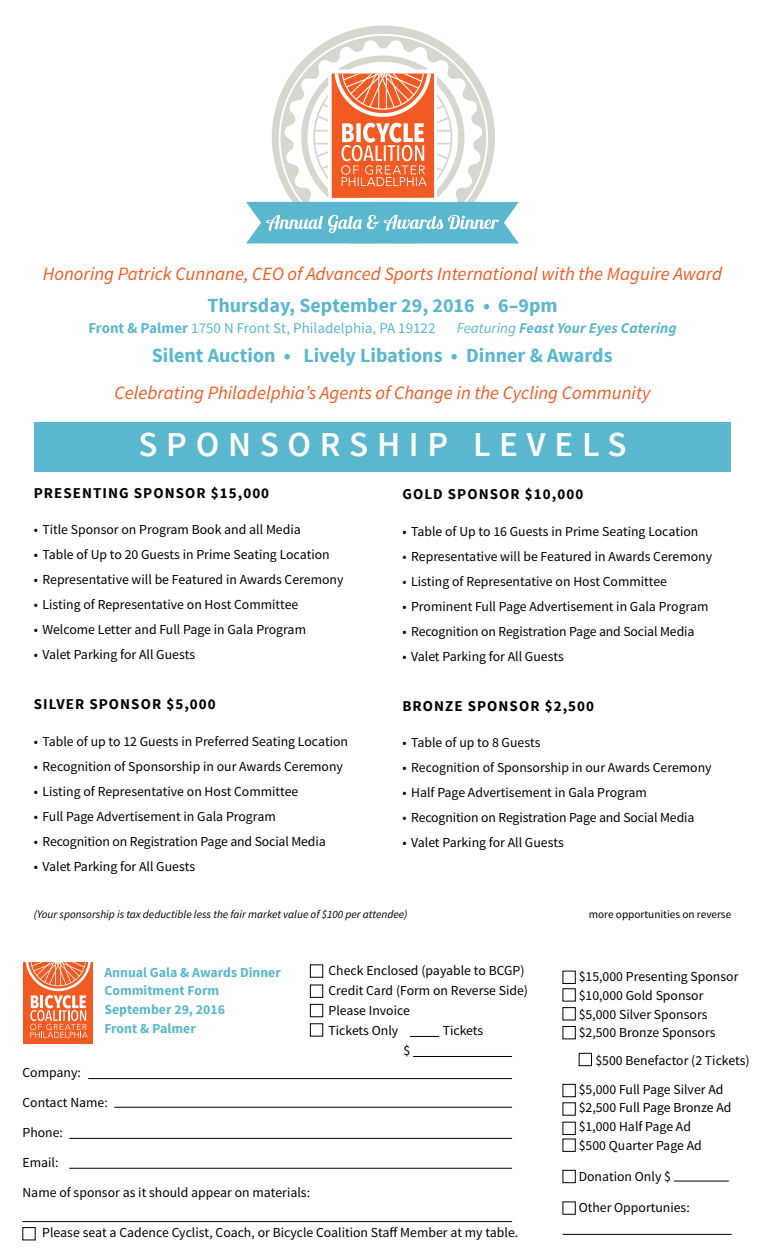
<style>
.page{position:relative;width:765px;height:1260px;background:#fff}
.page>*{position:absolute;margin:0;border:0;box-sizing:border-box;transform-origin:0 0}
.t1{font:600 35px "Source Sans Pro";letter-spacing:.25em;color:#fff}
.t2{font:700 20px "Source Sans Pro";color:#5ab7cd}
.t3{font:italic 18.75px "Source Sans Pro";color:#f15a22}
.t4{font:700 15px "Source Sans Pro";letter-spacing:.07em;color:#000}
.t5{font:15px "Source Sans Pro";color:#5ab7cd}
.t6{font:italic 700 15px "Source Sans Pro";color:#5ab7cd}
.t7{font:13.75px/18.8px "Source Sans Pro";color:#000}
.t8{font:700 13.75px/18.8px "Source Sans Pro";color:#5ab7cd}
.t9{font:italic 11.25px "Source Sans Pro";color:#000}
.t10{font:11.25px "Source Sans Pro";color:#000}
.s1{font-weight:700}
.s2{font-weight:400}
</style>
<div class="page">
<div style="left:34px;top:423px;width:697px;height:49px;background:#5ab7cd"></div>
<svg style="left:308px;top:26px;width:151px;height:29px"></svg>
<svg style="left:246px;top:55px;width:273px;height:189px"></svg>
<div style="left:24px;top:962px;width:69px;height:82px;background:#f15a22"></div>
<svg style="left:25px;top:962px;width:66px;height:76px"></svg>
<hr style="left:88px;top:1078px;width:424px;height:1px;background:#000">
<hr style="left:114px;top:1107px;width:398px;height:1px;background:#000">
<hr style="left:69px;top:1138px;width:443px;height:1px;background:#000">
<hr style="left:69px;top:1168px;width:443px;height:1px;background:#000">
<hr style="left:22px;top:1221px;width:490px;height:1px;background:#000">
<div style="left:310px;top:965px;width:13px;height:13px;border:1px solid #000"></div>
<div style="left:310px;top:985px;width:13px;height:13px;border:1px solid #000"></div>
<div style="left:310px;top:1004px;width:13px;height:13px;border:1px solid #000"></div>
<div style="left:563px;top:971px;width:13px;height:13px;border:1px solid #000"></div>
<div style="left:563px;top:988px;width:13px;height:13px;border:1px solid #000"></div>
<div style="left:563px;top:1007px;width:13px;height:13px;border:1px solid #000"></div>
<div style="left:563px;top:1026px;width:13px;height:13px;border:1px solid #000"></div>
<hr style="left:563px;top:1234px;width:169px;height:1px;background:#000">
<div style="left:563px;top:1084px;width:13px;height:13px;border:1px solid #000"></div>
<div style="left:563px;top:1122px;width:13px;height:13px;border:1px solid #000"></div>
<div style="left:563px;top:1139px;width:13px;height:13px;border:1px solid #000"></div>
<div style="left:563px;top:1170px;width:13px;height:13px;border:1px solid #000"></div>
<div style="left:563px;top:1202px;width:13px;height:13px;border:1px solid #000"></div>
<div style="left:310px;top:1023px;width:13px;height:13px;border:1px solid #000"></div>
<svg style="left:410px;top:1036px;width:29px;height:1px"></svg>
<hr style="left:413px;top:1056px;width:99px;height:1px;background:#000">
<div style="left:22px;top:1227px;width:14px;height:13px;border:1px solid #000"></div>
<div style="left:579px;top:1053px;width:13px;height:13px;border:1px solid #000"></div>
<hr style="left:674px;top:1181px;width:55px;height:1px;background:#000">
<h3 class="t3" style="left:43px;top:263px;width:681px">Honoring Patrick Cunnane, CEO of Advanced Sports International with the Maguire Award</h3>
<h2 class="t2" style="left:207px;top:292px;width:352px">Thursday, September 29, 2016 • 6–9pm</h2>
<p class="t5" style="left:88px;top:319px;width:349px"><span class="s1">Front &amp; Palmer</span> 1750 N Front St, Philadelphia, PA 19122</p>
<p class="t6" style="left:457px;top:318px;width:221px"><span class="s2">Featuring</span> Feast Your Eyes Catering</p>
<h2 class="t2" style="left:152px;top:343px;width:462px">Silent Auction • Lively Libations • Dinner &amp; Awards</h2>
<h3 class="t3" style="left:115px;top:382px;width:537px">Celebrating Philadelphia’s Agents of Change in the Cycling Community</h3>
<h1 class="t1" style="left:138px;top:422px;width:490px">SPONSORSHIP LEVELS</h1>
<p class="t4" style="left:34px;top:483px;width:237px">PRESENTING SPONSOR $15,000</p>
<p class="t7" style="left:34px;top:521px;width:269px">• Title Sponsor on Program Book and all Media</p>
<p class="t7" style="left:34px;top:546px;width:298px">• Table of Up to 20 Guests in Prime Seating Location</p>
<p class="t7" style="left:34px;top:571px;width:311px">• Representative will be Featured in Awards Ceremony</p>
<p class="t7" style="left:34px;top:596px;width:266px">• Listing of Representative on Host Committee</p>
<p class="t7" style="left:34px;top:621px;width:274px">• Welcome Letter and Full Page in Gala Program</p>
<p class="t7" style="left:34px;top:646px;width:163px">• Valet Parking for All Guests</p>
<p class="t4" style="left:34px;top:695px;width:184px">SILVER SPONSOR $5,000</p>
<p class="t7" style="left:34px;top:732px;width:316px">• Table of up to 12 Guests in Preferred Seating Location</p>
<p class="t7" style="left:34px;top:757px;width:311px">• Recognition of Sponsorship in our Awards Ceremony</p>
<p class="t7" style="left:34px;top:782px;width:266px">• Listing of Representative on Host Committee</p>
<p class="t7" style="left:34px;top:807px;width:244px">• Full Page Advertisement in Gala Program</p>
<p class="t7" style="left:34px;top:832px;width:294px">• Recognition on Registration Page and Social Media</p>
<p class="t7" style="left:34px;top:857px;width:163px">• Valet Parking for All Guests</p>
<p class="t4" style="left:402px;top:485px;width:182px">GOLD SPONSOR $10,000</p>
<p class="t7" style="left:402px;top:522px;width:298px">• Table of Up to 16 Guests in Prime Seating Location</p>
<p class="t7" style="left:402px;top:547px;width:311px">• Representative will be Featured in Awards Ceremony</p>
<p class="t7" style="left:402px;top:572px;width:266px">• Listing of Representative on Host Committee</p>
<p class="t7" style="left:402px;top:597px;width:308px">• Prominent Full Page Advertisement in Gala Program</p>
<p class="t7" style="left:402px;top:622px;width:294px">• Recognition on Registration Page and Social Media</p>
<p class="t7" style="left:402px;top:647px;width:163px">• Valet Parking for All Guests</p>
<p class="t4" style="left:402px;top:696px;width:193px">BRONZE SPONSOR $2,500</p>
<p class="t7" style="left:402px;top:733px;width:140px">• Table of up to 8 Guests</p>
<p class="t7" style="left:402px;top:758px;width:311px">• Recognition of Sponsorship in our Awards Ceremony</p>
<p class="t7" style="left:402px;top:783px;width:246px">• Half Page Advertisement in Gala Program</p>
<p class="t7" style="left:402px;top:808px;width:294px">• Recognition on Registration Page and Social Media</p>
<p class="t7" style="left:402px;top:833px;width:163px">• Valet Parking for All Guests</p>
<p class="t9" style="left:34px;top:907px;width:375px">(Your sponsorship is tax deductible less the fair market value of $100 per attendee)</p>
<p class="t10" style="left:589px;top:907px;width:144px">more opportunities on reverse</p>
<p class="t7" style="left:329px;top:961px;width:201px;line-height:20px">Check Enclosed (payable to BCGP)<br>Credit Card (Form on Reverse Side)<br>Please Invoice<br>Tickets Only</p>
<p class="t8" style="left:104px;top:963px;width:178px">Annual Gala &amp; Awards Dinner<br>Commitment Form<br>September 29, 2016<br>Front &amp; Palmer</p>
<p class="t7" style="left:579px;top:967px;width:161px">$15,000 Presenting Sponsor $10,000 Gold Sponsor $5,000 Silver Sponsors $2,500 Bronze Sponsors</p>
<p class="t7" style="left:579px;top:1046px;width:173px;line-height:28.8px;text-indent:17px">$500 Benefactor (2 Tickets) $5,000 Full Page Silver Ad</p>
<p class="t7" style="left:579px;top:1099px;width:154px">$2,500 Full Page Bronze Ad $1,000 Half Page Ad<br>$500 Quarter Page Ad</p>
<p class="t7" style="left:579px;top:1167px;width:94px">Donation Only $</p>
<p class="t7" style="left:579px;top:1199px;width:113px">Other Opportunies:</p>
<p class="t7" style="left:443px;top:1022px;width:42px">Tickets</p>
<p class="t7" style="left:404px;top:1042px;width:8px">$</p>
<p class="t7" style="left:23px;top:1058px;width:289px;line-height:30px">Company:<br>Contact Name:<br>Phone:<br>Email:<br>Name of sponsor as it should appear on materials:</p>
<p class="t7" style="left:42px;top:1223px;width:478px">Please seat a Cadence Cyclist, Coach, or Bicycle Coalition Staff Member at my table.</p>
</div>
